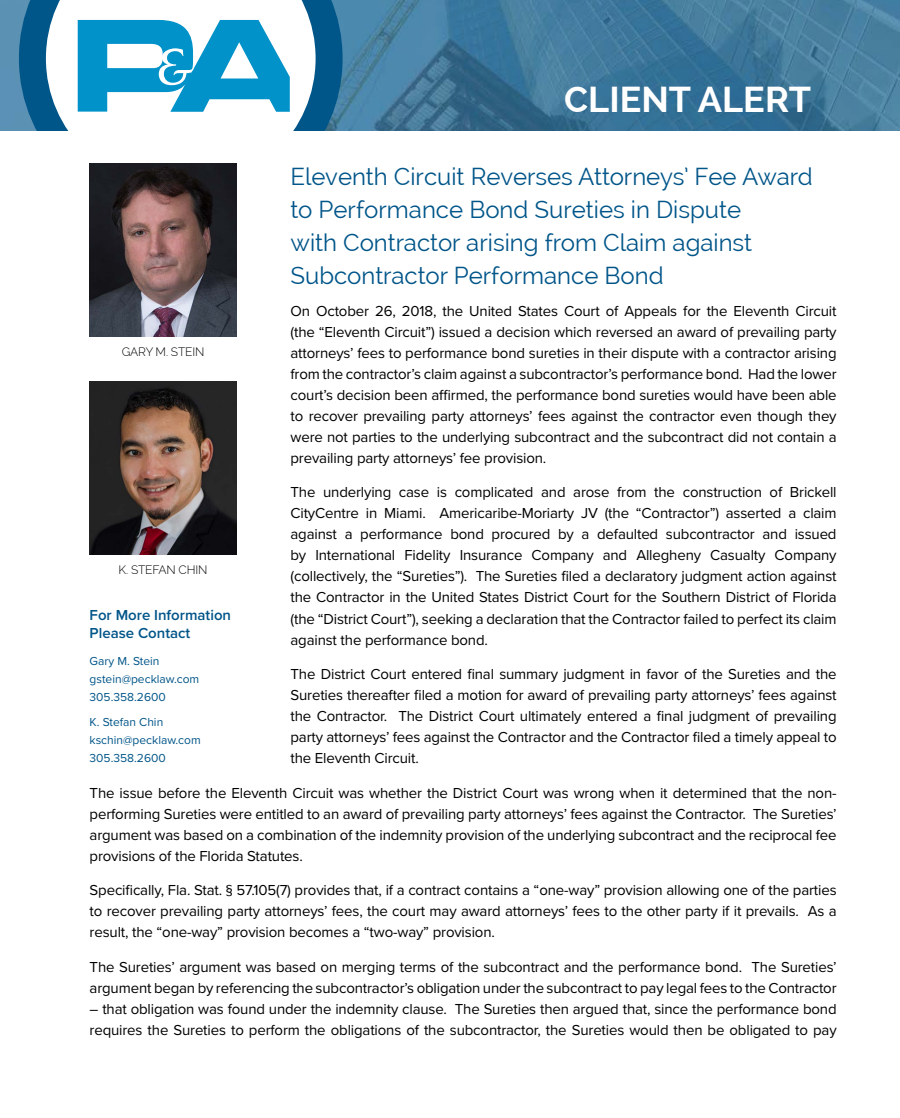
<style>
.page{position:relative;width:900px;height:1118px;background:#fff}
.page>*{position:absolute;margin:0;border:0;box-sizing:border-box;transform-origin:0 0}
.t1{font:700 36px "Raleway";color:#fff}
.t2{font:24px/33px "Raleway";color:#005589}
.t3{font:15px/21px "Proxima Nova";letter-spacing:-.01em;color:#000;text-align:justify}
.t4{font:600 15px/18px "Proxima Nova";color:#005589}
.t5{font:12px/18px "Proxima Nova";color:#005589}
.t6{font:300 12px "Raleway";letter-spacing:-.015em;color:#000}
</style>
<div class="page">
<img style="left:0;top:0;width:900px;height:131px">
<svg style="left:19px;top:0;width:324px;height:131px"></svg>
<svg style="left:78px;top:20px;width:212px;height:92px"></svg>
<img style="left:90px;top:382px;width:146px;height:172px">
<img style="left:90px;top:164px;width:146px;height:172px">
<h1 class="t1" style="left:564px;top:79px;width:248px">CLIENT ALERT</h1>
<h2 class="t2" style="left:291px;top:160px;width:524px">Eleventh Circuit Reverses Attorneys’ Fee Award to Performance Bond Sureties in Dispute<br>with Contractor arising from Claim against Subcontractor Performance Bond</h2>
<p class="t3" style="left:291px;top:301px;width:548px">On October 26, 2018, the United States Court of Appeals for the Eleventh Circuit (the “Eleventh Circuit”) issued a decision which reversed an award of prevailing party attorneys’ fees to performance bond sureties in their dispute with a contractor arising from the contractor’s claim against a subcontractor’s performance bond. Had the lower court’s decision been affirmed, the performance bond sureties would have been able to recover prevailing party attorneys’ fees against the contractor even though they were not parties to the underlying subcontract and the subcontract did not contain a prevailing party attorneys’ fee provision.</p>
<p class="t3" style="left:291px;top:482px;width:548px">The underlying case is complicated and arose from the construction of Brickell CityCentre in Miami. Americaribe-Moriarty JV (the “Contractor”) asserted a claim against a performance bond procured by a defaulted subcontractor and issued by International Fidelity Insurance Company and Allegheny Casualty Company (collectively, the “Sureties”). The Sureties filed a declaratory judgment action against the Contractor in the United States District Court for the Southern District of Florida (the “District Court”), seeking a declaration that the Contractor failed to perfect its claim against the performance bond.</p>
<p class="t3" style="left:291px;top:664px;width:548px">The District Court entered final summary judgment in favor of the Sureties and the Sureties thereafter filed a motion for award of prevailing party attorneys’ fees against the Contractor. The District Court ultimately entered a final judgment of prevailing party attorneys’ fees against the Contractor and the Contractor filed a timely appeal to the Eleventh Circuit.</p>
<p class="t3" style="left:90px;top:782px;width:749px">The issue before the Eleventh Circuit was whether the District Court was wrong when it determined that the non&shy;performing Sureties were entitled to an award of prevailing party attorneys’ fees against the Contractor. The Sureties’ argument was based on a combination of the indemnity provision of the underlying subcontract and the reciprocal fee provisions of the Florida Statutes.</p>
<p class="t3" style="left:90px;top:880px;width:749px">Specifically, Fla. Stat. § 57.105(7) provides that, if a contract contains a “one-way” provision allowing one of the parties to recover prevailing party attorneys’ fees, the court may award attorneys’ fees to the other party if it prevails. As a result, the “one-way” provision becomes a “two-way” provision.</p>
<p class="t3" style="left:90px;top:956px;width:749px">The Sureties’ argument was based on merging terms of the subcontract and the performance bond. The Sureties’ argument began by referencing the subcontractor’s obligation under the subcontract to pay legal fees to the Contractor</p>
<p class="t3" style="left:90px;top:998px;width:749px">– that obligation was found under the indemnity clause. The Sureties then argued that, since the performance bond requires the Sureties to perform the obligations of the subcontractor, the Sureties would then be obligated to pay</p>
<p class="t6" style="left:122px;top:344px;width:84px">GARY M. STEIN</p>
<p class="t6" style="left:119px;top:562px;width:90px">K. STEFAN CHIN</p>
<p class="t4" style="left:90px;top:606px;width:143px">For More Information<br>Please Contact</p>
<p class="t5" style="left:90px;top:652px;width:111px">Gary M. Stein gstein@pecklaw.com<br>305.358.2600</p>
<p class="t5" style="left:90px;top:712px;width:113px">K. Stefan Chin kschin@pecklaw.com<br>305.358.2600</p>
</div>
